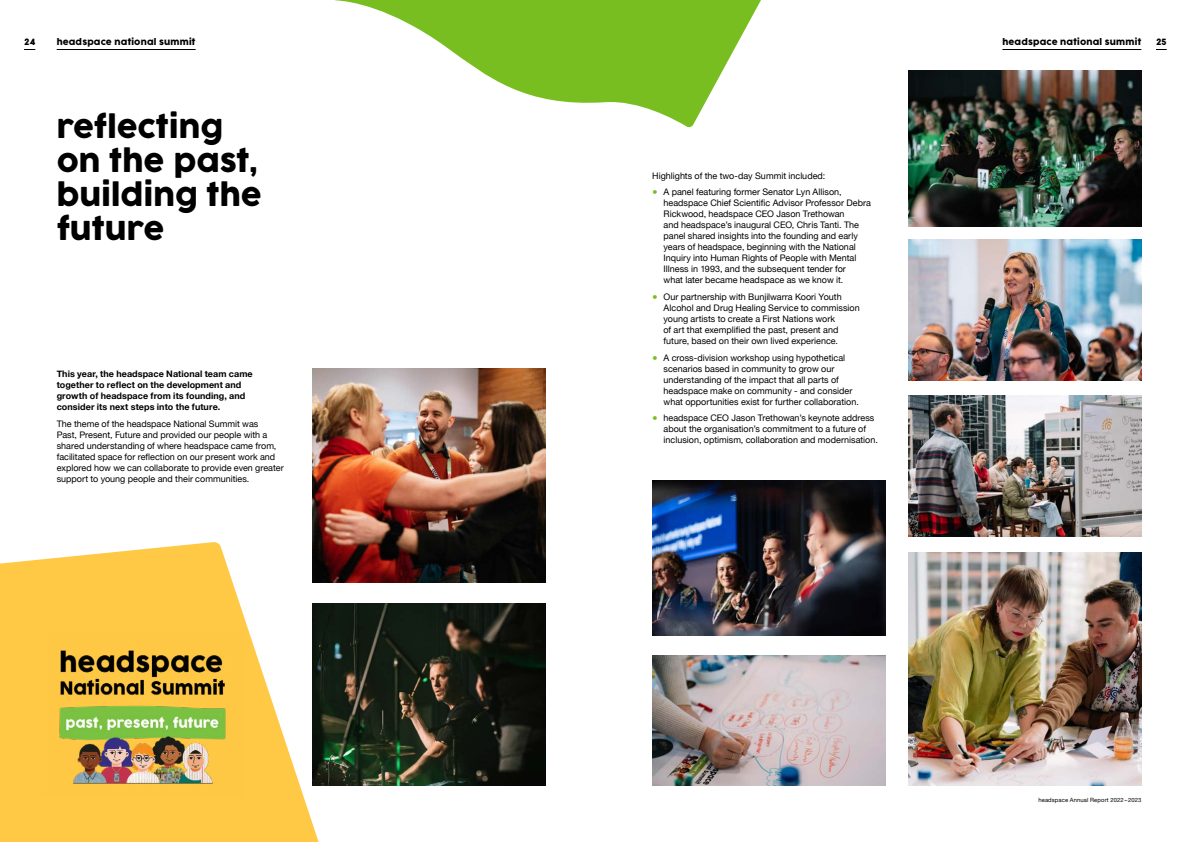
<style>
.page{position:relative;width:1191px;height:842px;background:#fff}
.page>*{position:absolute;margin:0;border:0;box-sizing:border-box;transform-origin:0 0}
.t1{font:30px/34px "Cocogoose Pro";color:#000}
.t2{font:9px/11px "Helvetica Neue";color:#000}
.t3{font:700 9px/11px "Helvetica Neue";letter-spacing:.01em;color:#000}
.t4{font:8.5px "Cocogoose Pro";letter-spacing:.02em;color:#000}
.t5{font:5.8px "Helvetica Neue";letter-spacing:.025em;color:#000}
.s1{color:#78be20}
</style>
<div class="page">
<hr style="left:1002px;top:49px;width:139px;height:1px;background:#000">
<hr style="left:57px;top:49px;width:139px;height:1px;background:#000">
<svg style="left:335px;top:0;width:426px;height:128px;fill:#78be20"></svg>
<img style="left:908px;top:240px;width:233px;height:141px">
<img style="left:908px;top:553px;width:233px;height:232px">
<img style="left:652px;top:480px;width:233px;height:156px">
<img style="left:908px;top:395px;width:233px;height:141px">
<img style="left:908px;top:71px;width:233px;height:155px">
<img style="left:652px;top:655px;width:233px;height:130px">
<img style="left:313px;top:369px;width:233px;height:213px">
<img style="left:322px;top:604px;width:224px;height:181px">
<svg style="left:0;top:542px;width:322px;height:300px;fill:#ffc845"></svg>
<img style="left:41px;top:632px;width:202px;height:164px">
<p class="t4" style="left:24px;top:36px;width:13px">24</p>
<p class="t4" style="left:57px;top:36px;width:140px">headspace national summit</p>
<p class="t4" style="left:1002px;top:36px;width:140px">headspace national summit</p>
<p class="t4" style="left:1156px;top:36px;width:12px">25</p>
<h1 class="t1" style="left:57px;top:111px;width:207px">reflecting on the past, building the future</h1>
<p class="t3" style="left:57px;top:369px;width:198px">This year, the headspace National team came together to reflect on the development and growth of headspace from its founding, and consider its next steps into the future.</p>
<p class="t2" style="left:57px;top:419px;width:228px">The theme of the headspace National Summit was<br>Past, Present, Future and provided our people with a shared understanding of where headspace came from, facilitated space for reflection on our present work and explored how we can collaborate to provide even greater support to young people and their communities.</p>
<p class="t2" style="left:652px;top:170px;width:175px">Highlights of the two-day Summit included:</p>
<p class="t2" style="left:663px;top:187px;width:209px;text-indent:-11px"><span class="s1">●</span> A panel featuring former Senator Lyn Allison, headspace Chief Scientific Advisor Professor Debra Rickwood, headspace CEO Jason Trethowan<br>and headspace’s inaugural CEO, Chris Tanti. The panel shared insights into the founding and early years of headspace, beginning with the National Inquiry into Human Rights of People with Mental Illness in 1993, and the subsequent tender for<br>what later became headspace as we know it.</p>
<p class="t2" style="left:663px;top:292px;width:198px;text-indent:-11px"><span class="s1">●</span> Our partnership with Bunjilwarra Koori Youth Alcohol and Drug Healing Service to commission young artists to create a First Nations work<br>of art that exemplified the past, present and future, based on their own lived experience.</p>
<p class="t2" style="left:663px;top:352px;width:197px;text-indent:-11px"><span class="s1">●</span> A cross-division workshop using hypothetical scenarios based in community to grow our understanding of the impact that all parts of headspace make on community - and consider what opportunities exist for further collaboration.</p>
<p class="t2" style="left:663px;top:413px;width:216px;text-indent:-11px"><span class="s1">●</span> headspace CEO Jason Trethowan’s keynote address about the organisation’s commitment to a future of inclusion, optimism, collaboration and modernisation.</p>
<p class="t5" style="left:1038px;top:796px;width:104px">headspace Annual Report 2022–2023</p>
</div>
